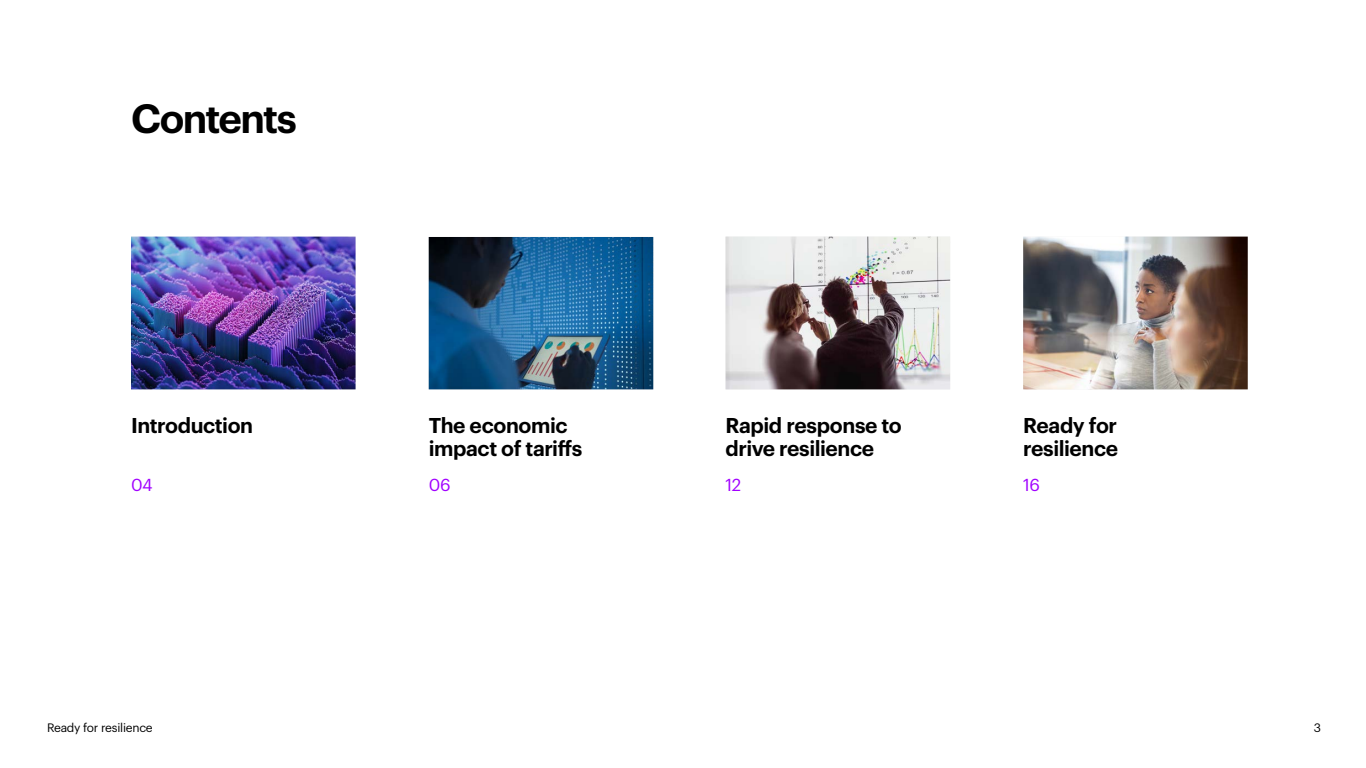
<style>
.page{position:relative;width:1366px;height:768px;background:#fff}
.page>*{position:absolute;margin:0;border:0;box-sizing:border-box;transform-origin:0 0}
.t1{font:600 40px "Graphik";letter-spacing:-.04em;color:#000}
.t2{font:600 21px/22px "Graphik";letter-spacing:-.02em;color:#000}
.t3{font:17px "Graphik";letter-spacing:-.025em;color:#a100ff}
.t4{font:12px "Graphik";letter-spacing:-.02em;color:#000}
</style>
<div class="page">
<img style="left:131px;top:237px;width:225px;height:152px">
<img style="left:429px;top:237px;width:224px;height:152px">
<img style="left:726px;top:237px;width:224px;height:152px">
<img style="left:1023px;top:237px;width:225px;height:152px">
<h1 class="t1" style="left:131px;top:88px;width:167px">Contents</h1>
<p class="t2" style="left:429px;top:413px;width:155px">The economic impact of tariffs</p>
<p class="t2" style="left:1023px;top:413px;width:97px">Ready for resilience</p>
<p class="t3" style="left:429px;top:472px;width:23px">06</p>
<p class="t3" style="left:1023px;top:472px;width:18px">16</p>
<p class="t2" style="left:131px;top:413px;width:124px">Introduction</p>
<p class="t2" style="left:726px;top:413px;width:178px">Rapid response to drive resilience</p>
<p class="t3" style="left:131px;top:472px;width:23px">04</p>
<p class="t3" style="left:726px;top:472px;width:17px">12</p>
<p class="t4" style="left:47px;top:718px;width:107px">Ready for resilience</p>
<p class="t4" style="left:1314px;top:718px;width:9px">3</p>
</div>
